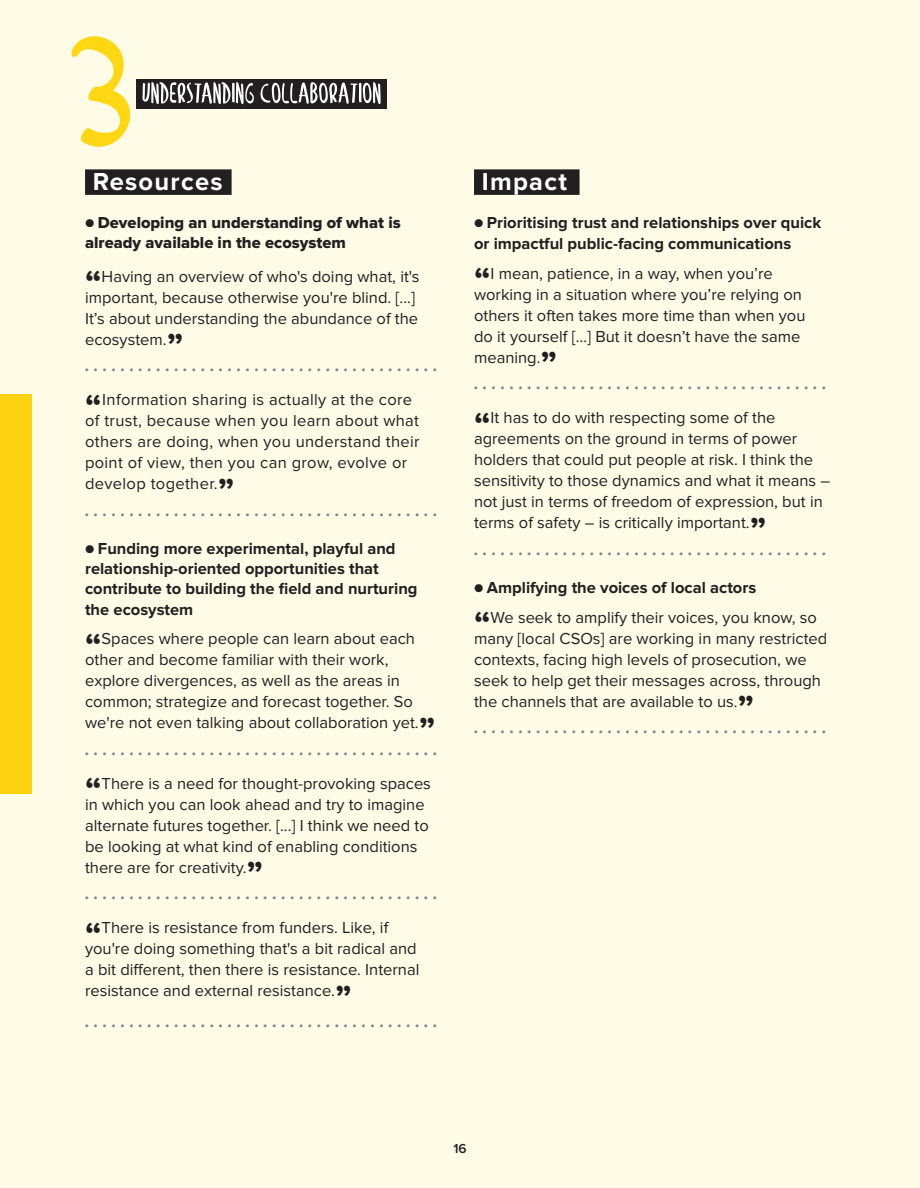
<style>
.page{position:relative;width:920px;height:1188px;background:#fefbe7}
.page>*{position:absolute;margin:0;border:0;box-sizing:border-box;transform-origin:0 0}
.t1{font:italic 25.5px "Proxima Nova";color:#808285}
.t2{font:700 25.5px "Proxima Nova";letter-spacing:.05em;color:#fff}
.t3{font:16.5px/21px "Proxima Nova";color:#231f20}
.t4{font:700 16.5px/20.2px "Proxima Nova";color:#231f20}
.t5{font:16.5px/21px "Proxima Nova";letter-spacing:.02em;color:#231f20}
.t6{font:16.5px/19.8px "Proxima Nova Extrabld";color:#231f20}
.t7{font:600 13.5px "Proxima Nova";color:#231f20}
.s1{font-family:"Proxima Nova";font-size:13.5px}
.s2{font-weight:700;font-size:36px}
.s3{font-weight:400;font-size:13.5px}
.s4{font-size:13.5px}
.s5{font-weight:700}
</style>
<div class="page">
<div style="left:136px;top:79px;width:251px;height:29px;background:#231f20"></div>
<svg style="left:142px;top:82px;width:239px;height:22px"></svg>
<svg style="left:71px;top:36px;width:60px;height:111px"></svg>
<div style="left:0;top:394px;width:32px;height:400px;background:#fed713"></div>
<div style="left:85px;top:169px;width:147px;height:26px;background:#231f20"></div>
<div style="left:474px;top:169px;width:105px;height:26px;background:#231f20"></div>
<h1 class="t2" style="left:93px;top:167px;width:131px">Resources</h1>
<p class="t6" style="left:85px;top:213px;width:317px"><span class="s1">●</span> Developing an understanding of what is already available in the ecosystem</p>
<p class="t3" style="left:85px;top:266px;width:336px"><span class="s2">“</span>Having an overview of who's doing what, it's important, because otherwise you're blind. [...] It’s about understanding the abundance of the ecosystem.<span class="s2">”</span></p>
<h1 class="t1" style="left:85px;top:349px;width:355px">........................................</h1>
<p class="t5" style="left:85px;top:390px;width:336px"><span class="s2">“</span>Information sharing is actually at the core of trust, because when you learn about what others are doing, when you understand their point of view, then you can grow, evolve or develop together.<span class="s2">”</span></p>
<h1 class="t1" style="left:85px;top:493px;width:355px">........................................</h1>
<p class="t4" style="left:85px;top:539px;width:334px"><span class="s3">●</span> Funding more experimental, playful and relationship-oriented opportunities that contribute to building the field and nurturing the ecosystem</p>
<p class="t3" style="left:85px;top:628px;width:352px"><span class="s2">“</span>Spaces where people can learn about each other and become familiar with their work, explore divergences, as well as the areas in common; strategize and forecast together. So we're not even talking about collaboration yet.<span class="s2">”</span></p>
<h1 class="t1" style="left:85px;top:732px;width:355px">........................................</h1>
<p class="t3" style="left:85px;top:773px;width:347px"><span class="s2">“</span>There is a need for thought-provoking spaces in which you can look ahead and try to imagine alternate futures together. [...] I think we need to be looking at what kind of enabling conditions there are for creativity.<span class="s2">”</span></p>
<h1 class="t1" style="left:85px;top:877px;width:355px">........................................</h1>
<p class="t3" style="left:85px;top:917px;width:336px"><span class="s2">“</span>There is resistance from funders. Like, if you're doing something that's a bit radical and a bit different, then there is resistance. Internal resistance and external resistance.<span class="s2">”</span></p>
<h1 class="t1" style="left:85px;top:1004px;width:355px">........................................</h1>
<h1 class="t2" style="left:482px;top:167px;width:87px">Impact</h1>
<p class="t4" style="left:474px;top:213px;width:349px;line-height:21px"><span class="s3">●</span> Prioritising trust and relationships over quick or impactful public-facing communications</p>
<p class="t3" style="left:474px;top:263px;width:333px"><span class="s2">“</span>I mean, patience, in a way, when you’re working in a situation where you’re relying on others it often takes more time than when you do it yourself […] But it doesn’t have the same meaning.<span class="s2">”</span></p>
<h1 class="t1" style="left:474px;top:367px;width:355px">........................................</h1>
<p class="t3" style="left:474px;top:408px;width:358px"><span class="s2">“</span>It has to do with respecting some of the agreements on the ground in terms of power holders that could put people at risk. I think the sensitivity to those dynamics and what it means – not just in terms of freedom of expression, but in terms of safety – is critically important.<span class="s2">”</span></p>
<h1 class="t1" style="left:474px;top:532px;width:355px">........................................</h1>
<p class="t3" style="left:474px;top:573px;width:344px;line-height:29.5px"><span class="s4">●</span> <span class="s5">Amplifying the voices of local actors<br></span><span class="s2">“</span>We seek to amplify their voices, you know, so</p>
<p class="t3" style="left:474px;top:628px;width:355px">many [local CSOs] are working in many restricted contexts, facing high levels of prosecution, we seek to help get their messages across, through the channels that are available to us.<span class="s2">”</span></p>
<h1 class="t1" style="left:474px;top:710px;width:355px">........................................</h1>
<p class="t7" style="left:453px;top:1141px;width:15px">16</p>
</div>
